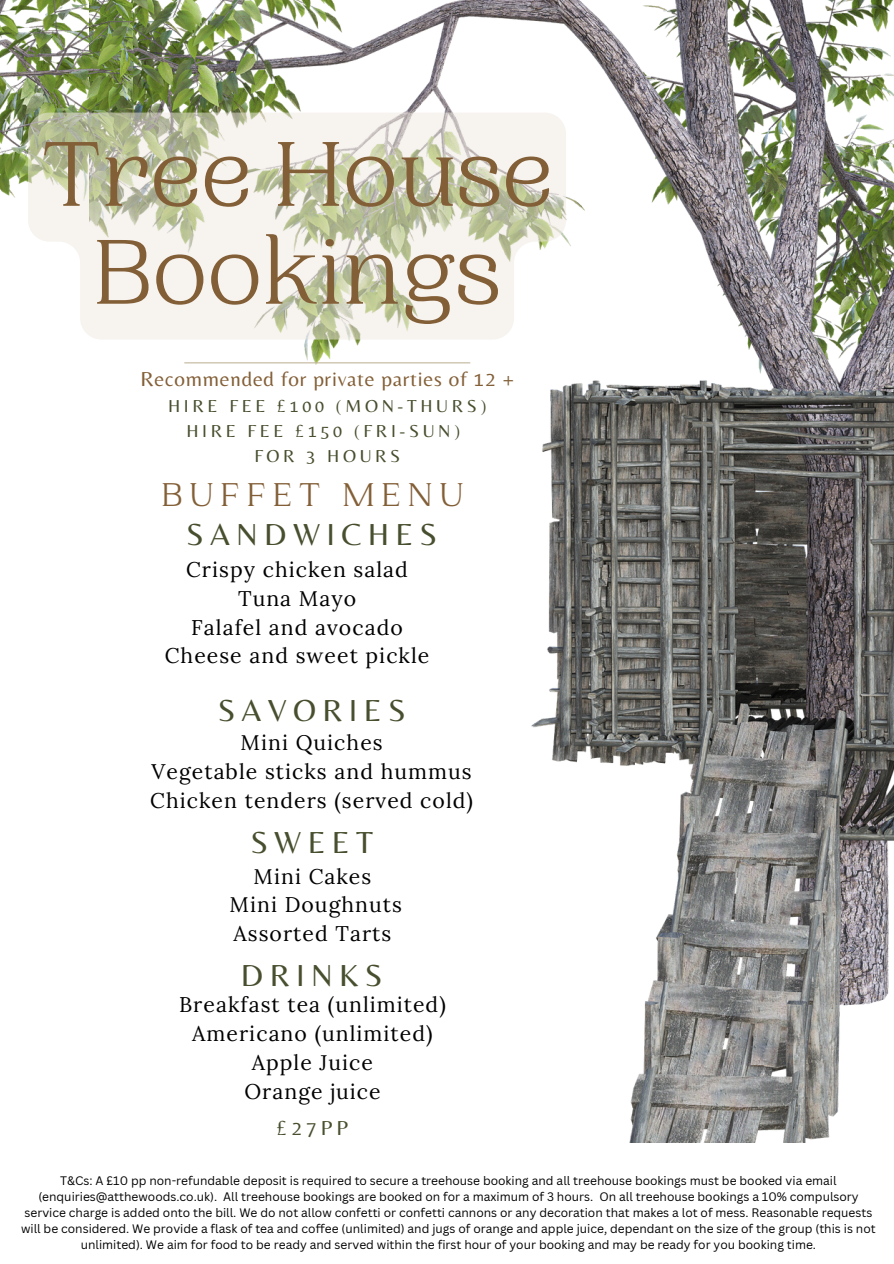
<style>
.page{position:relative;width:894px;height:1264px;background:#fff}
.page>*{position:absolute;margin:0;border:0;box-sizing:border-box;transform-origin:0 0}
.t1{font:96.6px/97.8px "PP Woodland";color:#835f37;text-align:center}
.t2{font:34.65px "PP Woodland";letter-spacing:.2em;color:#835f37}
.t3{font:31.65px "Belleza";letter-spacing:.2em;color:#474f2e}
.t4{font:21.15px/28.8px "Lora";letter-spacing:.05em;color:#000;text-align:center}
.t5{font:21px "Belleza";letter-spacing:.035em;color:#835f37}
.t6{font:21px "Belleza";color:#474f2e}
.t7{font:18px/24.8px "Belleza";letter-spacing:.2em;color:#474f2e;text-align:center}
.t8{font:12px/16px "Canva Sans";color:#000;text-align:center}
</style>
<div class="page">
<img style="left:133px;top:0;width:760px;height:1142px">
<hr style="left:184px;top:362px;width:286px;height:1px;background:#c2b59b">
<img style="left:0;top:0;width:133px;height:198px">
<svg style="left:28px;top:113px;width:538px;height:226px;fill:#f7f3ef"></svg>
<h4 class="t1" style="left:41px;top:128px;width:513px">Tree House<br>Bookings</h4>
<h3 class="t5" style="left:140px;top:367px;width:375px">Recommended for private parties of 12 +</h3>
<h5 class="t7" style="left:168px;top:394px;width:319px">HIRE FEE £100 (MON-THURS)<br>HIRE FEE £150 (FRI-SUN)<br>FOR 3 HOURS</h5>
<h4 class="t2" style="left:161px;top:475px;width:304px">BUFFET MENU</h4>
<h1 class="t3" style="left:186px;top:515px;width:252px">SANDWICHES</h1>
<h2 class="t4" style="left:165px;top:555px;width:266px">Crispy chicken salad<br>Tuna Mayo<br>Falafel and avocado<br>Cheese and sweet pickle</h2>
<h2 class="t3" style="left:218px;top:691px;width:189px">SAVORIES</h2>
<h4 class="t4" style="left:150px;top:727px;width:324px">Mini Quiches<br>Vegetable sticks and hummus<br>Chicken tenders (served cold)</h4>
<h2 class="t3" style="left:250px;top:824px;width:124px">SWEET</h2>
<h2 class="t4" style="left:229px;top:861px;width:174px">Mini Cakes<br>Mini Doughnuts<br>Assorted Tarts</h2>
<h2 class="t3" style="left:241px;top:956px;width:143px">DRINKS</h2>
<h4 class="t4" style="left:179px;top:990px;width:268px">Breakfast tea (unlimited)<br>Americano (unlimited)<br>Apple Juice<br>Orange juice</h4>
<h4 class="t6" style="left:277px;top:1115px;width:73px">£27PP</h4>
<p class="t8" style="left:21px;top:1172px;width:856px">T&amp;Cs: A £10 pp non-refundable deposit is required to secure a treehouse booking and all treehouse bookings must be booked via email (enquiries@atthewoods.co.uk). All treehouse bookings are booked on for a maximum of 3 hours. On all treehouse bookings a 10% compulsory service charge is added onto the bill. We do not allow confetti or confetti cannons or any decoration that makes a lot of mess. Reasonable requests will be considered. We provide a flask of tea and coffee (unlimited) and jugs of orange and apple juice, dependant on the size of the group (this is not unlimited). We aim for food to be ready and served within the first hour of your booking and may be ready for you booking time.</p>
</div>
